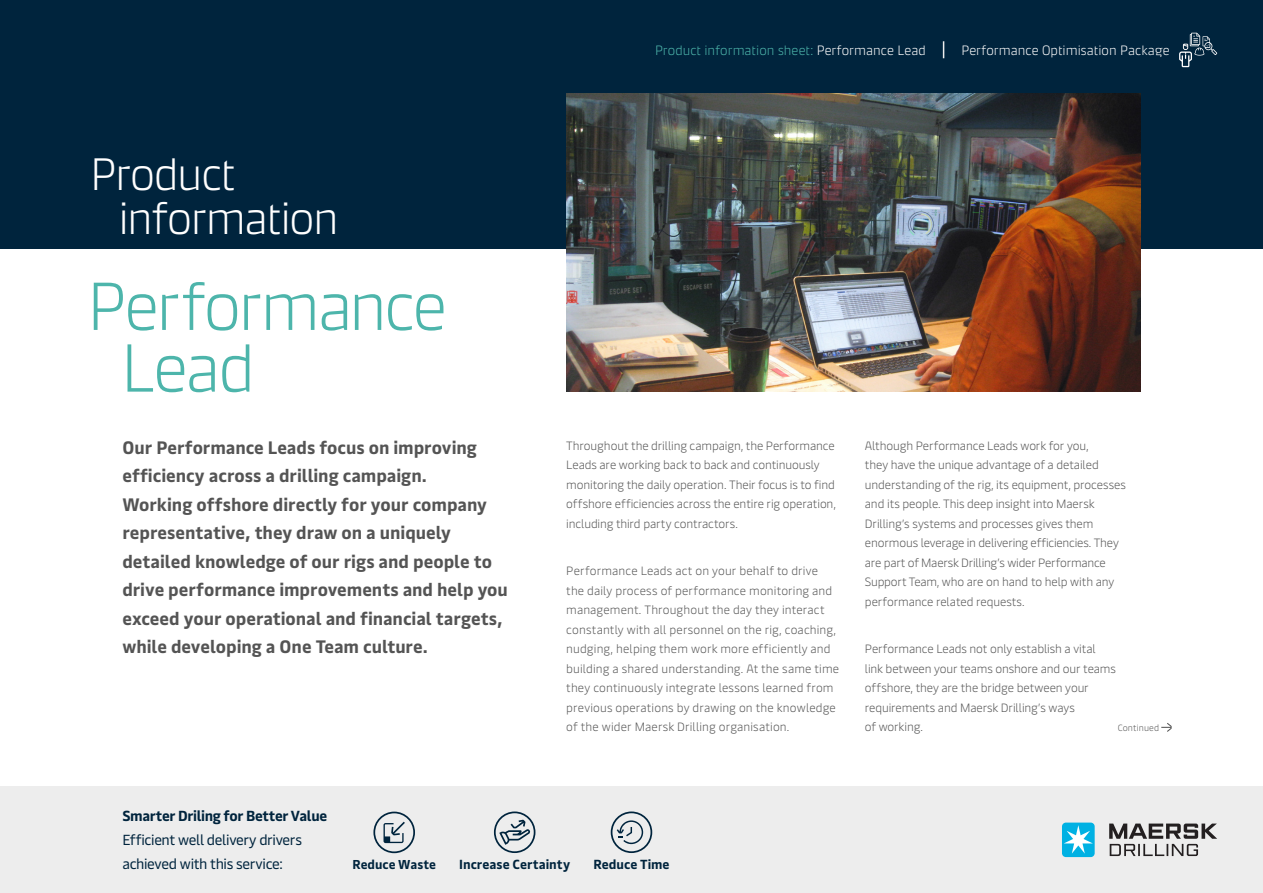
<style>
.page{position:relative;width:1263px;height:893px;background:#fff}
.page>*{position:absolute;margin:0;border:0;box-sizing:border-box;transform-origin:0 0}
.t1{font:300 67.5px/61.7px "Maersk Headline";letter-spacing:-.03em;color:#4db5ab}
.t2{font:300 45.3px/44.7px "Maersk Headline";letter-spacing:-.025em;color:#fff}
.t3{font:700 18px/28.5px "Maersk Text";letter-spacing:-.005em;color:#545454}
.t4{font:14.55px/23.7px "Maersk Text";letter-spacing:-.025em;color:#00243d}
.t5{font:700 14.55px "Maersk Text";letter-spacing:-.025em;color:#00243d}
.t6{font:300 13.5px "Maersk Headline";letter-spacing:.005em;color:#4db5ab}
.t7{font:300 13.5px "Maersk Headline";letter-spacing:.005em;color:#fff}
.t8{font:700 13.2px "Maersk Text";color:#00243d}
.t9{font:700 12.9px "Maersk Text";color:#00243d}
.t10{font:300 12px/19.5px "Maersk Text";letter-spacing:-.005em;color:#545454}
.t11{font:300 9px "Maersk Text";letter-spacing:.01em;color:#545454}
.s1{color:#fff}
</style>
<div class="page">
<div style="left:0;top:0;width:1263px;height:249px;background:#00243d"></div>
<img style="left:566px;top:94px;width:574px;height:298px">
<svg style="left:1161px;top:723px;width:11px;height:9px"></svg>
<div style="left:0;top:787px;width:1263px;height:106px;background:#ededed"></div>
<svg style="left:1109px;top:823px;width:108px;height:33px"></svg>
<div style="left:1062px;top:823px;width:33px;height:34px;background:#00b1e3;border-radius:4px"></div>
<svg style="left:1064px;top:825px;width:29px;height:28px"></svg>
<svg style="left:499px;top:820px;width:31px;height:25px"></svg>
<div style="left:494px;top:811px;width:41px;height:42px;border:2px solid #00243d;border-radius:50%"></div>
<svg style="left:617px;top:820px;width:26px;height:24px"></svg>
<div style="left:611px;top:811px;width:41px;height:42px;border:2px solid #00243d;border-radius:50%"></div>
<svg style="left:383px;top:822px;width:22px;height:21px"></svg>
<div style="left:373px;top:812px;width:42px;height:41px;border:2px solid #00243d;border-radius:50%"></div>
<svg style="left:943px;top:41px;width:1px;height:17px"></svg>
<svg style="left:1179px;top:33px;width:38px;height:34px"></svg>
<h2 class="t2" style="left:118px;top:146px;width:222px;text-indent:-28px">Product information</h2>
<h1 class="t1" style="left:121px;top:268px;width:328px;text-indent:-34px">Performance<br>Lead</h1>
<p class="t3" style="left:122px;top:431px;width:387px">Our Performance Leads focus on improving efficiency across a drilling campaign.<br>Working offshore directly for your company representative, they draw on a uniquely detailed knowledge of our rigs and people to drive performance improvements and help you exceed your operational and financial targets, while developing a One Team culture.</p>
<p class="t6" style="left:655px;top:40px;width:272px">Product information sheet: <span class="s1">Performance Lead</span></p>
<p class="t7" style="left:961px;top:40px;width:210px">Performance Optimisation Package</p>
<p class="t10" style="left:566px;top:434px;width:271px">Throughout the drilling campaign, the Performance Leads are working back to back and continuously monitoring the daily operation. Their focus is to find offshore efficiencies across the entire rig operation, including third party contractors.</p>
<p class="t10" style="left:566px;top:559px;width:274px">Performance Leads act on your behalf to drive<br>the daily process of performance monitoring and management. Throughout the day they interact constantly with all personnel on the rig, coaching, nudging, helping them work more efficiently and building a shared understanding. At the same time they continuously integrate lessons learned from previous operations by drawing on the knowledge of the wider Maersk Drilling organisation.</p>
<p class="t10" style="left:865px;top:434px;width:263px">Although Performance Leads work for you,<br>they have the unique advantage of a detailed understanding of the rig, its equipment, processes and its people. This deep insight into Maersk Drilling’s systems and processes gives them enormous leverage in delivering efficiencies. They are part of Maersk Drilling’s wider Performance Support Team, who are on hand to help with any performance related requests.</p>
<p class="t10" style="left:865px;top:637px;width:253px">Performance Leads not only establish a vital link between your teams onshore and our teams offshore, they are the bridge between your requirements and Maersk Drilling’s ways<br>of working.</p>
<p class="t11" style="left:1118px;top:720px;width:43px">Continued</p>
<p class="t5" style="left:122px;top:804px;width:206px">Smarter Driling for Better Value</p>
<p class="t4" style="left:122px;top:826px;width:181px">Efficient well delivery drivers achieved with this service:</p>
<p class="t9" style="left:352px;top:853px;width:85px">Reduce Waste</p>
<p class="t8" style="left:459px;top:853px;width:113px">Increase Certainty</p>
<p class="t8" style="left:593px;top:853px;width:78px">Reduce Time</p>
</div>
